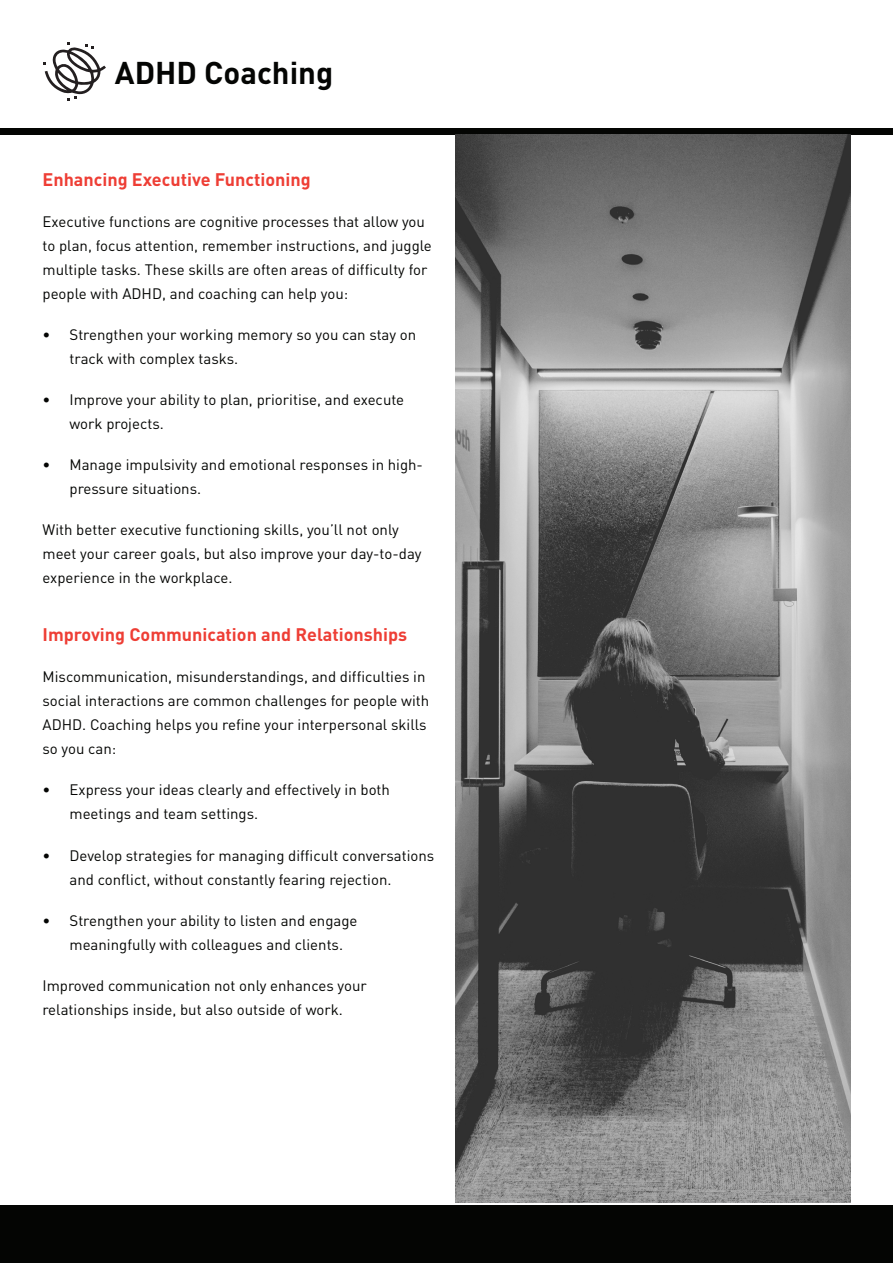
<style>
.page{position:relative;width:893px;height:1263px;background:#fff}
.page>*{position:absolute;margin:0;border:0;box-sizing:border-box;transform-origin:0 0}
.t1{font:700 31.05px "DIN Pro";color:#040503}
.Paragraph_Style_2{font:700 18px "DIN Pro";color:#ee3e35}
.t2{font:15px/24px "DIN Pro";color:#040503}
</style>
<div class="page">
<div style="left:0;top:1205px;width:893px;height:58px;background:#040503"></div>
<div style="left:0;top:128px;width:893px;height:7px;background:#040503"></div>
<img style="left:455px;top:135px;width:395px;height:1068px">
<svg style="left:43px;top:43px;width:63px;height:58px"></svg>
<p class="t1" style="left:115px;top:51px;width:220px">ADHD Coaching</p>
<p class="Paragraph_Style_2" style="left:43px;top:168px;width:270px">Enhancing Executive Functioning</p>
<p class="t2" style="left:43px;top:209px;width:391px">Executive functions are cognitive processes that allow you to plan, focus attention, remember instructions, and juggle multiple tasks. These skills are often areas of difficulty for people with ADHD, and coaching can help you:</p>
<p class="t2" style="left:70px;top:322px;width:348px;text-indent:-27px">• Strengthen your working memory so you can stay on track with complex tasks.</p>
<p class="t2" style="left:70px;top:387px;width:336px;text-indent:-27px">• Improve your ability to plan, prioritise, and execute work projects.</p>
<p class="t2" style="left:70px;top:452px;width:355px;text-indent:-27px">• Manage impulsivity and emotional responses in high&shy;pressure situations.</p>
<p class="t2" style="left:43px;top:517px;width:381px">With better executive functioning skills, you’ll not only meet your career goals, but also improve your day-to-day experience in the workplace.</p>
<p class="Paragraph_Style_2" style="left:43px;top:623px;width:366px">Improving Communication and Relationships</p>
<p class="t2" style="left:43px;top:664px;width:388px">Miscommunication, misunderstandings, and difficulties in social interactions are common challenges for people with ADHD. Coaching helps you refine your interpersonal skills so you can:</p>
<p class="t2" style="left:70px;top:777px;width:322px;text-indent:-27px">• Express your ideas clearly and effectively in both meetings and team settings.</p>
<p class="t2" style="left:70px;top:842px;width:366px;text-indent:-27px">• Develop strategies for managing difficult conversations and conflict, without constantly fearing rejection.</p>
<p class="t2" style="left:70px;top:907px;width:289px;text-indent:-27px">• Strengthen your ability to listen and engage meaningfully with colleagues and clients.</p>
<p class="t2" style="left:43px;top:972px;width:326px">Improved communication not only enhances your relationships inside, but also outside of work.</p>
</div>
